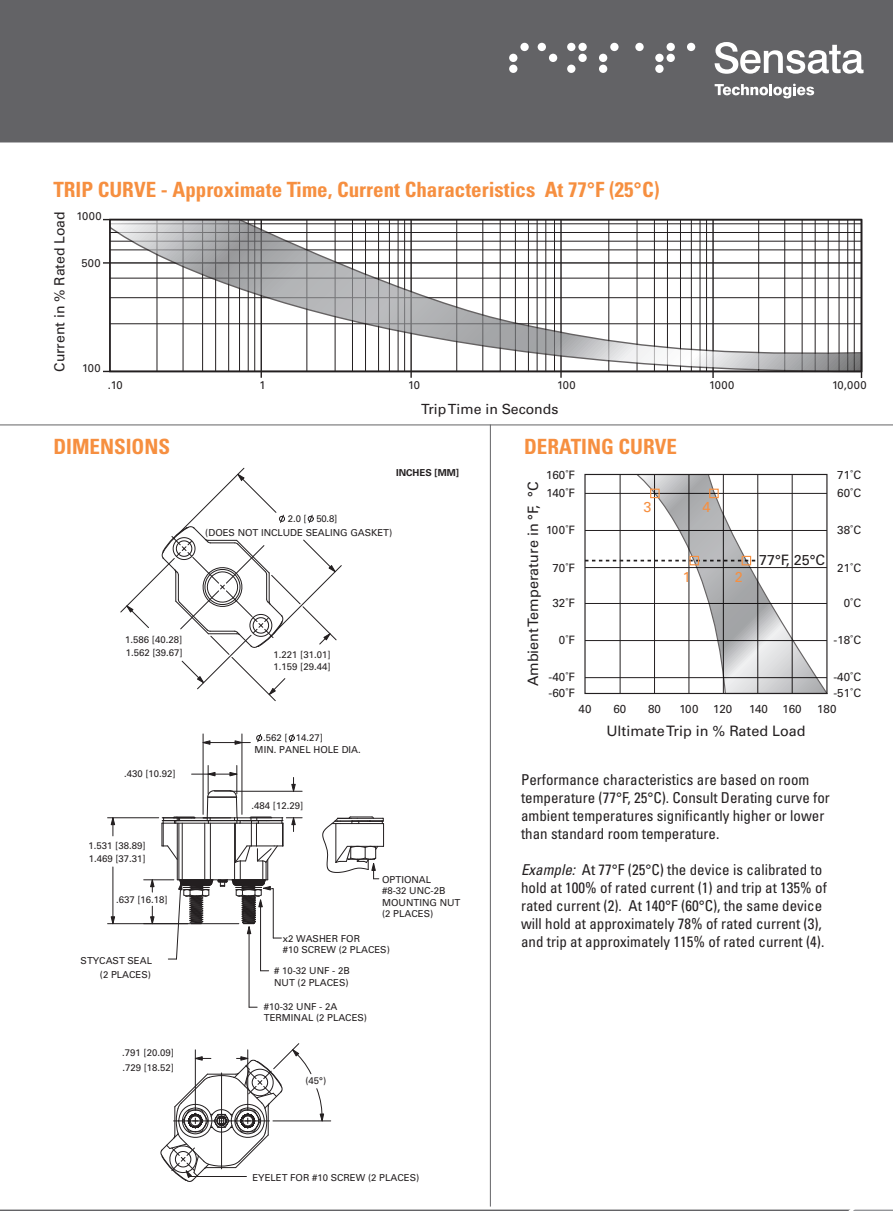
<style>
.page{position:relative;width:893px;height:1211px;background:#fff}
.page>*{position:absolute;margin:0;border:0;box-sizing:border-box;transform-origin:0 0}
.t1{font:700 condensed 21px "Univers";color:#f68f40}
.t2{font:condensed 15px/18px "Univers";color:#231f20}
.t3{font:14.4px "Univers LT Std";color:#231f20}
.t4{font:14.4px "Univers LT Std";color:#f68f40}
.t5{font:13.95px "Univers LT Std";color:#231f20}
.t6{font:11.55px "Univers LT Std";color:#231f20}
.t7{font:11.25px "Univers LT Std";letter-spacing:.04em;color:#231f20}
.t8{font:9.6px/11.6px "Univers LT Std";color:#231f20}
.t9{font:700 9.6px "Univers LT Std";color:#231f20}
.s1{font-style:italic}
</style>
<div class="page">
<svg style="left:256px;top:734px;width:7px;height:9px"></svg>
<svg style="left:288px;top:734px;width:7px;height:9px"></svg>
<hr style="left:108px;top:817px;width:51px;height:1px;background:#231f20">
<hr style="left:108px;top:923px;width:131px;height:1px;background:#231f20">
<hr style="left:112px;top:866px;width:1px;height:57px;background:#231f20">
<hr style="left:203px;top:734px;width:1px;height:80px;background:#231f20">
<hr style="left:241px;top:734px;width:1px;height:80px;background:#231f20">
<hr style="left:203px;top:742px;width:39px;height:1px;background:#231f20">
<hr style="left:144px;top:879px;width:30px;height:1px;background:#231f20">
<svg style="left:110px;top:915px;width:6px;height:9px"></svg>
<svg style="left:110px;top:817px;width:6px;height:18px"></svg>
<svg style="left:234px;top:739px;width:16px;height:6px"></svg>
<svg style="left:202px;top:739px;width:9px;height:6px"></svg>
<svg style="left:149px;top:879px;width:6px;height:13px"></svg>
<hr style="left:249px;top:926px;width:1px;height:81px;background:#231f20">
<hr style="left:260px;top:899px;width:1px;height:71px;background:#231f20">
<svg style="left:150px;top:906px;width:5px;height:17px"></svg>
<svg style="left:120px;top:467px;width:222px;height:235px"></svg>
<hr style="left:273px;top:1120px;width:58px;height:1px;background:#231f20">
<svg style="left:160px;top:1043px;width:165px;height:139px"></svg>
<svg style="left:161px;top:765px;width:141px;height:195px"></svg>
<svg style="left:322px;top:816px;width:62px;height:63px"></svg>
<hr style="left:0;top:424px;width:893px;height:1px;background:#636366">
<hr style="left:490px;top:424px;width:1px;height:786px;background:#636366">
<hr style="left:103px;top:219px;width:758px;height:1px;background:#231f20">
<hr style="left:861px;top:219px;width:1px;height:159px;background:#231f20">
<hr style="left:712px;top:219px;width:2px;height:159px;background:#231f20">
<hr style="left:560px;top:219px;width:2px;height:159px;background:#231f20">
<hr style="left:410px;top:219px;width:2px;height:159px;background:#231f20">
<hr style="left:261px;top:219px;width:1px;height:159px;background:#231f20">
<hr style="left:103px;top:371px;width:758px;height:1px;background:#231f20">
<hr style="left:103px;top:262px;width:758px;height:1px;background:#231f20">
<svg style="left:111px;top:221px;width:749px;height:149px"></svg>
<div style="left:109px;top:219px;width:753px;height:153px;border:1px solid #231f20"></div>
<svg style="left:586px;top:474px;width:242px;height:220px"></svg>
<div style="left:650px;top:488px;width:10px;height:10px;border:1px solid #f68f40"></div>
<div style="left:709px;top:488px;width:10px;height:10px;border:1px solid #f68f40"></div>
<div style="left:689px;top:556px;width:10px;height:9px;border:1px solid #f68f40"></div>
<div style="left:742px;top:556px;width:9px;height:9px;border:1px solid #f68f40"></div>
<div style="left:584px;top:474px;width:243px;height:220px;border:1px solid #231f20"></div>
<div style="left:0;top:0;width:893px;height:143px;background:#636366"></div>
<svg style="left:715px;top:42px;width:148px;height:32px"></svg>
<svg style="left:715px;top:84px;width:99px;height:14px"></svg>
<div style="left:509px;top:65px;width:8px;height:8px;background:#fff;border-radius:50%"></div>
<div style="left:538px;top:43px;width:8px;height:8px;background:#fff;border-radius:50%"></div>
<div style="left:549px;top:54px;width:8px;height:8px;background:#fff;border-radius:50%"></div>
<div style="left:567px;top:43px;width:8px;height:8px;background:#fff;border-radius:50%"></div>
<div style="left:578px;top:43px;width:9px;height:8px;background:#fff;border-radius:50%"></div>
<div style="left:578px;top:54px;width:9px;height:8px;background:#fff;border-radius:50%"></div>
<div style="left:567px;top:65px;width:8px;height:8px;background:#fff;border-radius:50%"></div>
<div style="left:610px;top:43px;width:9px;height:8px;background:#fff;border-radius:50%"></div>
<div style="left:599px;top:54px;width:8px;height:8px;background:#fff;border-radius:50%"></div>
<div style="left:599px;top:65px;width:8px;height:8px;background:#fff;border-radius:50%"></div>
<div style="left:666px;top:43px;width:9px;height:8px;background:#fff;border-radius:50%"></div>
<div style="left:655px;top:54px;width:9px;height:8px;background:#fff;border-radius:50%"></div>
<div style="left:666px;top:54px;width:9px;height:8px;background:#fff;border-radius:50%"></div>
<div style="left:655px;top:65px;width:9px;height:8px;background:#fff;border-radius:50%"></div>
<div style="left:687px;top:43px;width:8px;height:8px;background:#fff;border-radius:50%"></div>
<div style="left:520px;top:43px;width:9px;height:8px;background:#fff;border-radius:50%"></div>
<div style="left:509px;top:54px;width:8px;height:8px;background:#fff;border-radius:50%"></div>
<div style="left:635px;top:43px;width:9px;height:8px;background:#fff;border-radius:50%"></div>
<svg style="left:0;top:1203px;width:893px;height:7px"></svg>
<p class="t1" style="left:53px;top:177px;width:608px">TRIP CURVE - Approximate Time, Current Characteristics At 77°F (25°C)</p>
<p class="t7" style="left:77px;top:209px;width:27px">1000</p>
<p class="t7" style="left:81px;top:256px;width:21px">500</p>
<p class="t5" style="left:51px;top:371px;width:162px;rotate:-90deg">Current in % Rated Load</p>
<p class="t7" style="left:82px;top:361px;width:20px">100</p>
<p class="t7" style="left:108px;top:379px;width:16px">.10</p>
<p class="t7" style="left:259px;top:379px;width:8px">1</p>
<p class="t7" style="left:408px;top:379px;width:13px">10</p>
<p class="t7" style="left:557px;top:379px;width:20px">100</p>
<p class="t7" style="left:709px;top:379px;width:27px">1000</p>
<p class="t7" style="left:832px;top:379px;width:36px">10,000</p>
<p class="t1" style="left:53px;top:433px;width:118px">DIMENSIONS</p>
<p class="t8" style="left:125px;top:633px;width:59px;line-height:12.9px">1.586 [40.28]<br>1.562 [39.67]</p>
<p class="t8" style="left:124px;top:768px;width:53px">.430 [10.92]</p>
<p class="t8" style="left:89px;top:838px;width:59px;line-height:12.9px">1.531 [38.89]<br>1.469 [37.31]</p>
<p class="t8" style="left:116px;top:894px;width:53px">.637 [16.18]</p>
<p class="t8" style="left:81px;top:954px;width:73px">STYCAST SEAL</p>
<p class="t8" style="left:100px;top:968px;width:53px">(2 PLACES)</p>
<p class="t8" style="left:122px;top:1046px;width:53px">.791 [20.09]</p>
<p class="t8" style="left:122px;top:1061px;width:53px">.729 [18.52]</p>
<p class="t5" style="left:421px;top:401px;width:139px">Trip Time in Seconds</p>
<p class="t8" style="left:288px;top:512px;width:51px">2.0 [ 50.8]</p>
<p class="t9" style="left:396px;top:467px;width:64px">INCHES [MM]</p>
<p class="t8" style="left:205px;top:526px;width:189px">(DOES NOT INCLUDE SEALING GASKET)</p>
<p class="t8" style="left:274px;top:649px;width:59px">1.221 [31.01]<br>1.159 [29.44]</p>
<p class="t8" style="left:263px;top:731px;width:61px">.562 [ 14.27]</p>
<p class="t8" style="left:255px;top:743px;width:108px">MIN. PANEL HOLE DIA.</p>
<p class="t8" style="left:252px;top:799px;width:53px">.484 [12.29]</p>
<p class="t8" style="left:382px;top:873px;width:80px">OPTIONAL<br>#8-32 UNC-2B<br>MOUNTING NUT (2 PLACES)</p>
<p class="t8" style="left:283px;top:932px;width:109px">x2 WASHER FOR<br>#10 SCREW (2 PLACES)</p>
<p class="t8" style="left:274px;top:964px;width:77px"># 10-32 UNF - 2B<br>NUT (2 PLACES)</p>
<p class="t8" style="left:264px;top:1000px;width:105px">#10-32 UNF - 2A<br>TERMINAL (2 PLACES)</p>
<p class="t8" style="left:305px;top:1074px;width:22px">(45°)</p>
<p class="t1" style="left:524px;top:433px;width:154px">DERATING CURVE</p>
<p class="t6" style="left:546px;top:467px;width:30px">160˚F</p>
<p class="t3" style="left:525px;top:686px;width:206px;rotate:-90deg">Ambient Temperature in °F, °C</p>
<p class="t6" style="left:546px;top:486px;width:30px">140˚F</p>
<p class="t6" style="left:546px;top:523px;width:30px">100˚F</p>
<p class="t6" style="left:552px;top:561px;width:24px">70˚F</p>
<p class="t6" style="left:552px;top:596px;width:24px">32˚F</p>
<p class="t6" style="left:559px;top:633px;width:18px">0˚F</p>
<p class="t6" style="left:549px;top:670px;width:28px">-40˚F</p>
<p class="t6" style="left:549px;top:686px;width:28px">-60˚F</p>
<p class="t4" style="left:643px;top:498px;width:9px">3</p>
<p class="t4" style="left:702px;top:498px;width:9px">4</p>
<p class="t4" style="left:683px;top:568px;width:9px">1</p>
<p class="t4" style="left:735px;top:568px;width:9px">2</p>
<p class="t3" style="left:759px;top:552px;width:67px">77°F, 25°C</p>
<p class="t6" style="left:837px;top:467px;width:25px">71˚C</p>
<p class="t6" style="left:837px;top:486px;width:25px">60˚C</p>
<p class="t6" style="left:837px;top:523px;width:25px">38˚C</p>
<p class="t6" style="left:837px;top:561px;width:25px">21˚C</p>
<p class="t6" style="left:844px;top:596px;width:19px">0˚C</p>
<p class="t6" style="left:833px;top:633px;width:29px">-18˚C</p>
<p class="t6" style="left:833px;top:670px;width:29px">-40˚C</p>
<p class="t6" style="left:833px;top:686px;width:29px">-51˚C</p>
<p class="t6" style="left:579px;top:701px;width:14px">40</p>
<p class="t6" style="left:613px;top:701px;width:14px">60</p>
<p class="t6" style="left:648px;top:701px;width:14px">80</p>
<p class="t3" style="left:606px;top:722px;width:201px">Ultimate Trip in % Rated Load</p>
<p class="t6" style="left:679px;top:701px;width:54px">100 120</p>
<p class="t6" style="left:749px;top:701px;width:20px">140</p>
<p class="t6" style="left:783px;top:701px;width:21px">160</p>
<p class="t6" style="left:817px;top:701px;width:21px">180</p>
<p class="t2" style="left:521px;top:770px;width:310px">Performance characteristics are based on room temperature (77°F, 25°C). Consult Derating curve for ambient temperatures significantly higher or lower than standard room temperature.</p>
<p class="t2" style="left:521px;top:860px;width:307px"><span class="s1">Example:</span> At 77°F (25°C) the device is calibrated to hold at 100% of rated current (1) and trip at 135% of rated current (2). At 140°F (60°C), the same device will hold at approximately 78% of rated current (3), and trip at approximately 115% of rated current (4).</p>
<p class="t8" style="left:252px;top:1171px;width:168px">EYELET FOR #10 SCREW (2 PLACES)</p>
</div>
